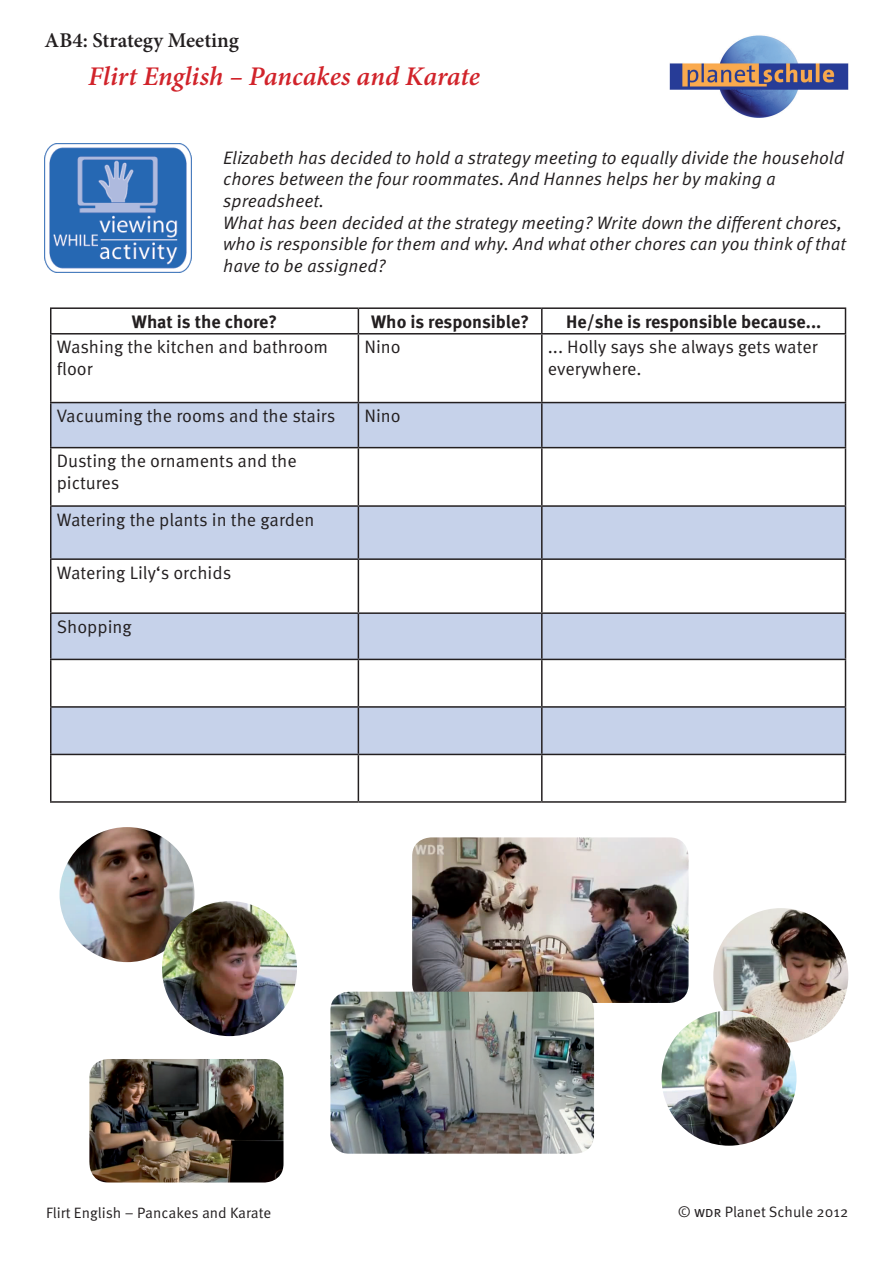
<style>
.page{position:relative;width:893px;height:1263px;background:#fff}
.page>*{position:absolute;margin:0;border:0;box-sizing:border-box;transform-origin:0 0}
.t1{font:italic 600 27px "Minion Pro";color:#d1232a}
.t2{font:600 21px "Minion Pro";color:#231f20}
.t3{font:18px/21.6px "Meta OT Norm Ita";color:#231f20}
.t4{font:18px/21.6px "Meta OT Norm";color:#231f20}
.t5{font:700 18px "Meta OT";color:#231f20}
.t6{font:15px "Meta OT Norm";color:#231f20}
</style>
<div class="page">
<img style="left:670px;top:35px;width:178px;height:83px">
<img style="left:45px;top:144px;width:147px;height:129px">
<svg style="left:51px;top:403px;width:794px;height:351px;fill:#c6d2ea"></svg>
<hr style="left:50px;top:307px;width:308px;height:2px;background:#231f20">
<svg style="left:50px;top:309px;width:1px;height:24px"></svg>
<hr style="left:358px;top:307px;width:184px;height:2px;background:#231f20">
<svg style="left:358px;top:309px;width:1px;height:24px"></svg>
<hr style="left:542px;top:307px;width:304px;height:2px;background:#231f20">
<hr style="left:541px;top:309px;width:2px;height:24px;background:#231f20">
<svg style="left:845px;top:309px;width:1px;height:24px"></svg>
<hr style="left:50px;top:333px;width:308px;height:1px;background:#231f20">
<hr style="left:50px;top:334px;width:1px;height:68px;background:#231f20">
<hr style="left:358px;top:333px;width:184px;height:1px;background:#231f20">
<hr style="left:358px;top:334px;width:1px;height:68px;background:#231f20">
<hr style="left:542px;top:333px;width:304px;height:1px;background:#231f20">
<hr style="left:541px;top:334px;width:2px;height:68px;background:#231f20">
<hr style="left:845px;top:334px;width:1px;height:68px;background:#231f20">
<hr style="left:50px;top:402px;width:308px;height:1px;background:#231f20">
<hr style="left:50px;top:403px;width:1px;height:44px;background:#231f20">
<hr style="left:358px;top:402px;width:184px;height:1px;background:#231f20">
<hr style="left:358px;top:403px;width:1px;height:44px;background:#231f20">
<hr style="left:542px;top:402px;width:304px;height:1px;background:#231f20">
<hr style="left:541px;top:403px;width:2px;height:44px;background:#231f20">
<hr style="left:845px;top:403px;width:1px;height:44px;background:#231f20">
<hr style="left:50px;top:447px;width:308px;height:1px;background:#231f20">
<hr style="left:50px;top:448px;width:1px;height:57px;background:#231f20">
<hr style="left:358px;top:447px;width:184px;height:1px;background:#231f20">
<hr style="left:358px;top:448px;width:1px;height:57px;background:#231f20">
<hr style="left:542px;top:447px;width:304px;height:1px;background:#231f20">
<hr style="left:541px;top:448px;width:2px;height:57px;background:#231f20">
<hr style="left:845px;top:448px;width:1px;height:57px;background:#231f20">
<hr style="left:50px;top:505px;width:308px;height:2px;background:#231f20">
<hr style="left:50px;top:507px;width:1px;height:51px;background:#231f20">
<hr style="left:358px;top:505px;width:184px;height:2px;background:#231f20">
<hr style="left:358px;top:507px;width:1px;height:51px;background:#231f20">
<hr style="left:542px;top:505px;width:304px;height:2px;background:#231f20">
<hr style="left:541px;top:507px;width:2px;height:51px;background:#231f20">
<hr style="left:845px;top:507px;width:1px;height:51px;background:#231f20">
<hr style="left:50px;top:558px;width:308px;height:2px;background:#231f20">
<hr style="left:50px;top:560px;width:1px;height:52px;background:#231f20">
<hr style="left:358px;top:558px;width:184px;height:2px;background:#231f20">
<hr style="left:358px;top:560px;width:1px;height:52px;background:#231f20">
<hr style="left:542px;top:558px;width:304px;height:2px;background:#231f20">
<hr style="left:541px;top:560px;width:2px;height:52px;background:#231f20">
<hr style="left:845px;top:560px;width:1px;height:52px;background:#231f20">
<hr style="left:50px;top:612px;width:308px;height:2px;background:#231f20">
<hr style="left:50px;top:614px;width:1px;height:45px;background:#231f20">
<hr style="left:358px;top:612px;width:184px;height:2px;background:#231f20">
<hr style="left:358px;top:614px;width:1px;height:45px;background:#231f20">
<hr style="left:542px;top:612px;width:304px;height:2px;background:#231f20">
<hr style="left:541px;top:614px;width:2px;height:45px;background:#231f20">
<hr style="left:845px;top:614px;width:1px;height:45px;background:#231f20">
<hr style="left:50px;top:659px;width:308px;height:1px;background:#231f20">
<hr style="left:50px;top:660px;width:1px;height:46px;background:#231f20">
<hr style="left:358px;top:659px;width:184px;height:1px;background:#231f20">
<hr style="left:358px;top:660px;width:1px;height:46px;background:#231f20">
<hr style="left:542px;top:659px;width:304px;height:1px;background:#231f20">
<hr style="left:541px;top:660px;width:2px;height:46px;background:#231f20">
<hr style="left:845px;top:660px;width:1px;height:46px;background:#231f20">
<hr style="left:50px;top:706px;width:308px;height:2px;background:#231f20">
<hr style="left:50px;top:708px;width:1px;height:46px;background:#231f20">
<hr style="left:358px;top:706px;width:184px;height:2px;background:#231f20">
<hr style="left:358px;top:708px;width:1px;height:46px;background:#231f20">
<hr style="left:542px;top:706px;width:304px;height:2px;background:#231f20">
<hr style="left:541px;top:708px;width:2px;height:46px;background:#231f20">
<hr style="left:845px;top:708px;width:1px;height:46px;background:#231f20">
<hr style="left:50px;top:754px;width:308px;height:1px;background:#231f20">
<hr style="left:50px;top:755px;width:1px;height:46px;background:#231f20">
<hr style="left:358px;top:754px;width:184px;height:1px;background:#231f20">
<hr style="left:358px;top:755px;width:1px;height:46px;background:#231f20">
<hr style="left:542px;top:754px;width:304px;height:1px;background:#231f20">
<hr style="left:541px;top:755px;width:2px;height:46px;background:#231f20">
<hr style="left:845px;top:755px;width:1px;height:46px;background:#231f20">
<hr style="left:50px;top:801px;width:308px;height:2px;background:#231f20">
<hr style="left:358px;top:801px;width:184px;height:2px;background:#231f20">
<hr style="left:542px;top:801px;width:304px;height:2px;background:#231f20">
<img style="left:412px;top:837px;width:276px;height:166px">
<img style="left:60px;top:827px;width:135px;height:135px;border-radius:67px">
<img style="left:162px;top:901px;width:135px;height:135px;border-radius:68px">
<img style="left:713px;top:908px;width:135px;height:135px;border-radius:68px">
<img style="left:89px;top:1059px;width:195px;height:123px">
<img style="left:330px;top:992px;width:264px;height:162px">
<img style="left:662px;top:1011px;width:134px;height:135px;border-radius:67px">
<p class="t2" style="left:45px;top:26px;width:196px">AB4: Strategy Meeting</p>
<h1 class="t1" style="left:88px;top:58px;width:393px">Flirt English – Pancakes and Karate</h1>
<p class="t3" style="left:223px;top:147px;width:624px">Elizabeth has decided to hold a strategy meeting to equally divide the household chores between the four roommates. And Hannes helps her by making a spreadsheet.<br>What has been decided at the strategy meeting? Write down the different chores, who is responsible for them and why. And what other chores can you think of that have to be assigned?</p>
<p class="t5" style="left:132px;top:311px;width:147px">What is the chore?</p>
<p class="t5" style="left:371px;top:311px;width:159px">Who is responsible?</p>
<p class="t5" style="left:566px;top:311px;width:257px">He/she is responsible because...</p>
<p class="t4" style="left:57px;top:337px;width:273px">Washing the kitchen and bathroom floor</p>
<p class="t4" style="left:364px;top:337px;width:38px">Nino</p>
<p class="t4" style="left:548px;top:337px;width:271px">... Holly says she always gets water everywhere.</p>
<p class="t4" style="left:57px;top:405px;width:280px">Vacuuming the rooms and the stairs</p>
<p class="t4" style="left:364px;top:405px;width:38px">Nino</p>
<p class="t4" style="left:57px;top:451px;width:241px">Dusting the ornaments and the pictures</p>
<p class="t4" style="left:57px;top:509px;width:259px">Watering the plants in the garden</p>
<p class="t4" style="left:57px;top:562px;width:176px">Watering Lily‘s orchids</p>
<p class="t4" style="left:57px;top:616px;width:77px">Shopping</p>
<p class="t6" style="left:46px;top:1203px;width:227px">Flirt English – Pancakes and Karate</p>
<p class="t6" style="left:678px;top:1203px;width:172px">© wdr Planet Schule 2012</p>
</div>
